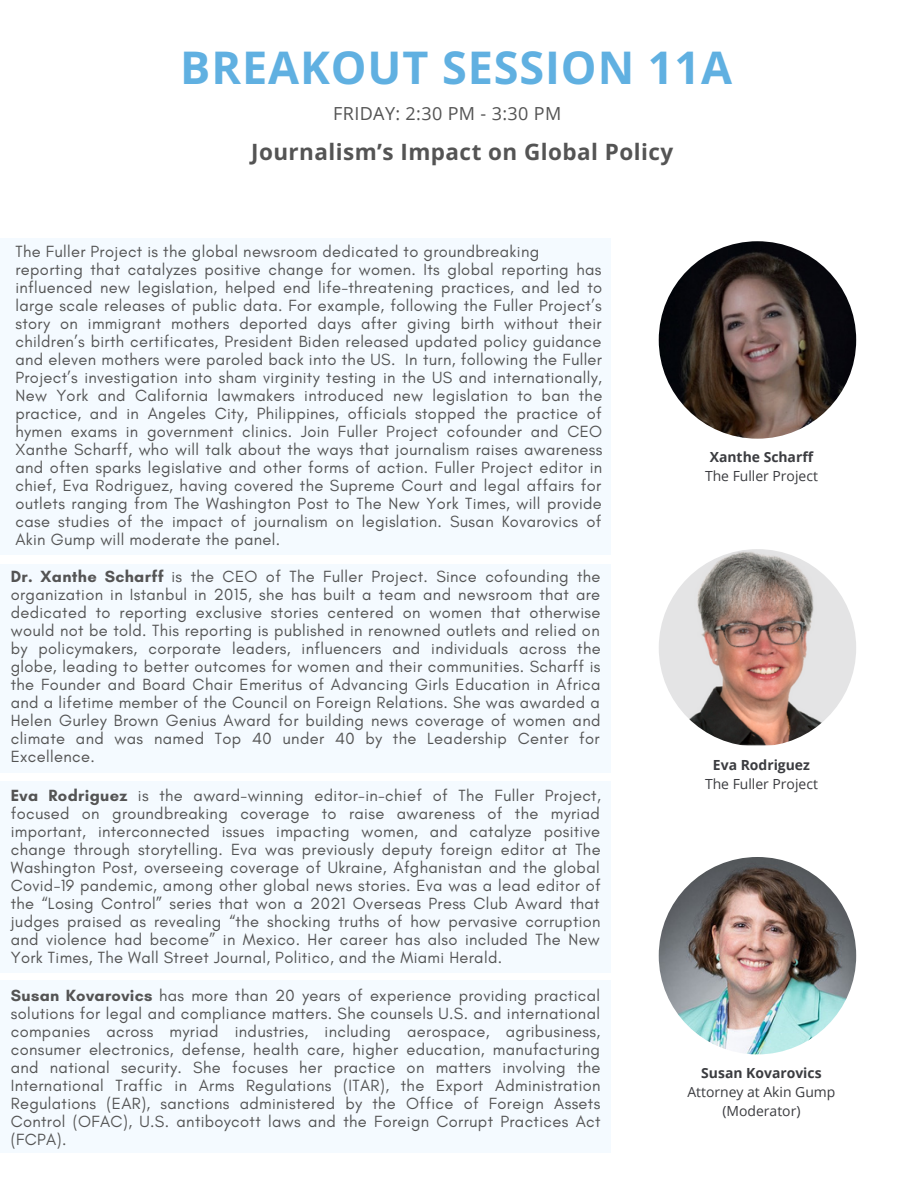
<style>
.page{position:relative;width:918px;height:1188px;background:#fff}
.page>*{position:absolute;margin:0;border:0;box-sizing:border-box;transform-origin:0 0}
.t1{font:700 45px "Open Sans";letter-spacing:.02em;color:#60b0e1}
.t2{font:700 22.5px "Open Sans";letter-spacing:.02em;color:#545454}
.t3{font:18px "Open Sans";letter-spacing:.02em;color:#545454}
.t4{font:16.5px/18px "Glacial Indifference";letter-spacing:.02em;color:#545454;text-align:justify}
.t5{font:13.95px/19.2px "Open Sans";color:#3b3c40;text-align:center}
.t6{font:700 13.95px "Open Sans";color:#3b3c40}
.s1{font-weight:700}
</style>
<div class="page">
<div style="left:0;top:238px;width:611px;height:316px;background:#f4faff"></div>
<img style="left:659px;top:241px;width:197px;height:198px;border-radius:50%">
<div style="left:0;top:781px;width:611px;height:191px;background:#f4faff"></div>
<div style="left:0;top:564px;width:611px;height:208px;background:#f4faff"></div>
<img style="left:659px;top:549px;width:197px;height:197px;border-radius:50%">
<img style="left:659px;top:857px;width:197px;height:197px;border-radius:50%">
<div style="left:0;top:981px;width:611px;height:172px;background:#f4faff"></div>
<h1 class="t1" style="left:180px;top:36px;width:553px">BREAKOUT SESSION 11A</h1>
<p class="t3" style="left:333px;top:100px;width:230px">FRIDAY: 2:30 PM - 3:30 PM</p>
<h2 class="t2" style="left:251px;top:136px;width:424px">Journalism’s Impact on Global Policy</h2>
<p class="t4" style="left:15px;top:242px;width:588px;text-align:left">The Fuller Project is the global newsroom dedicated to groundbreaking reporting that catalyzes positive change for women. Its global reporting has influenced new legislation, helped end life-threatening practices, and led to large scale releases of public data. For example, following the Fuller Project’s story on immigrant mothers deported days after giving birth without their children’s birth certificates, President Biden released updated policy guidance and eleven mothers were paroled back into the US. In turn, following the Fuller Project’s investigation into sham virginity testing in the US and internationally, New York and California lawmakers introduced new legislation to ban the practice, and in Angeles City, Philippines, officials stopped the practice of hymen exams in government clinics. Join Fuller Project cofounder and CEO Xanthe Scharff, who will talk about the ways that journalism raises awareness and often sparks legislative and other forms of action. Fuller Project editor in chief, Eva Rodriguez, having covered the Supreme Court and legal affairs for outlets ranging from The Washington Post to The New York Times, will provide case studies of the impact of journalism on legislation. Susan Kovarovics of Akin Gump will moderate the panel.</p>
<p class="t4" style="left:11px;top:567px;width:592px"><span class="s1">Dr. Xanthe Scharff</span> is the CEO of The Fuller Project. Since cofounding the organization in Istanbul in 2015, she has built a team and newsroom that are dedicated to reporting exclusive stories centered on women that otherwise would not be told. This reporting is published in renowned outlets and relied on by policymakers, corporate leaders, influencers and individuals across the globe, leading to better outcomes for women and their communities. Scharff is the Founder and Board Chair Emeritus of Advancing Girls Education in Africa and a lifetime member of the Council on Foreign Relations. She was awarded a Helen Gurley Brown Genius Award for building news coverage of women and climate and was named Top 40 under 40 by the Leadership Center for Excellence.</p>
<p class="t4" style="left:11px;top:786px;width:592px"><span class="s1">Eva Rodriguez</span> is the award-winning editor-in-chief of The Fuller Project, focused on groundbreaking coverage to raise awareness of the myriad important, interconnected issues impacting women, and catalyze positive change through storytelling. Eva was previously deputy foreign editor at The Washington Post, overseeing coverage of Ukraine, Afghanistan and the global Covid-19 pandemic, among other global news stories. Eva was a lead editor of the “Losing Control” series that won a 2021 Overseas Press Club Award that judges praised as revealing “the shocking truths of how pervasive corruption and violence had become” in Mexico. Her career has also included The New York Times, The Wall Street Journal, Politico, and the Miami Herald.</p>
<p class="t4" style="left:11px;top:986px;width:591px"><span class="s1">Susan Kovarovics</span> has more than 20 years of experience providing practical solutions for legal and compliance matters. She counsels U.S. and international companies across myriad industries, including aerospace, agribusiness, consumer electronics, defense, health care, higher education, manufacturing and national security. She focuses her practice on matters involving the International Traffic in Arms Regulations (ITAR), the Export Administration Regulations (EAR), sanctions administered by the Office of Foreign Assets Control (OFAC), U.S. antiboycott laws and the Foreign Corrupt Practices Act (FCPA).</p>
<p class="t6" style="left:710px;top:447px;width:105px">Xanthe Scharff</p>
<p class="t5" style="left:705px;top:466px;width:114px">The Fuller Project</p>
<p class="t6" style="left:713px;top:755px;width:98px">Eva Rodriguez</p>
<p class="t5" style="left:705px;top:774px;width:114px">The Fuller Project</p>
<p class="t6" style="left:701px;top:1063px;width:122px">Susan Kovarovics</p>
<p class="t5" style="left:688px;top:1082px;width:149px">Attorney at Akin Gump (Moderator)</p>
</div>
